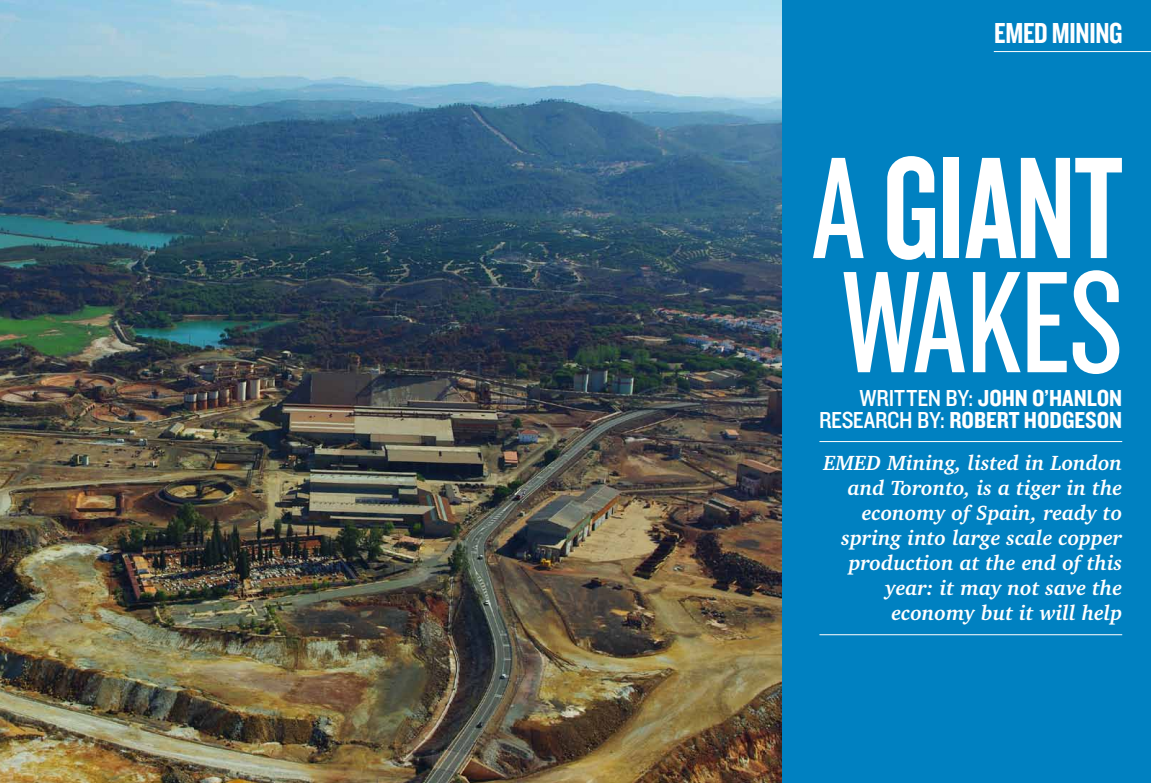
<style>
.page{position:relative;width:1151px;height:783px;background:#fff}
.page>*{position:absolute;margin:0;border:0;box-sizing:border-box;transform-origin:0 0}
.t1{font:150.3px "Knockout HTF48 Featherweight";color:#fff}
.t2{font:150.3px "Knockout HTF28 Junior Featherwt";letter-spacing:-.01em;color:#fff}
.t3{font:30px "Knockout HTF49 Liteweight";letter-spacing:-.01em;color:#fff}
.t4{font:24px/22px "Knockout HTF50 Welterweight";color:#fff;text-align:right}
.t5{font:italic 700 21px/25px "Charter IT Cby BT";color:#fff;text-align:right}
.s1{font-family:"Knockout HTF28 Junior Featherwt"}
.s2{font-family:"Knockout HTF30 Junior Welterwt"}
</style>
<div class="page">
<img style="left:0;top:0;width:782px;height:782px">
<div style="left:782px;top:0;width:369px;height:782px;background:#0081c1"></div>
<hr style="left:994px;top:51px;width:157px;height:1px;background:#fff">
<hr style="left:819px;top:441px;width:303px;height:1px;background:#fff">
<hr style="left:819px;top:634px;width:303px;height:1px;background:#fff">
<h2 class="t3" style="left:994px;top:17px;width:130px">EMED Mining</h2>
<h1 class="t1" style="left:812px;top:133px;width:313px"><span class="s1">A</span> GIANT</h1>
<h1 class="t2" style="left:842px;top:247px;width:283px">WAKES</h1>
<p class="t4" style="left:819px;top:387px;width:305px"><span class="s2">WRITTEN BY:</span> JOHN O’HANLON<br><span class="s2">RESEARCH BY:</span> ROBERT HODGESON</p>
<p class="t5" style="left:823px;top:450px;width:300px">EMED Mining, listed in London and Toronto, is a tiger in the economy of Spain, ready to spring into large scale copper production at the end of this year: it may not save the economy but it will help</p>
</div>
